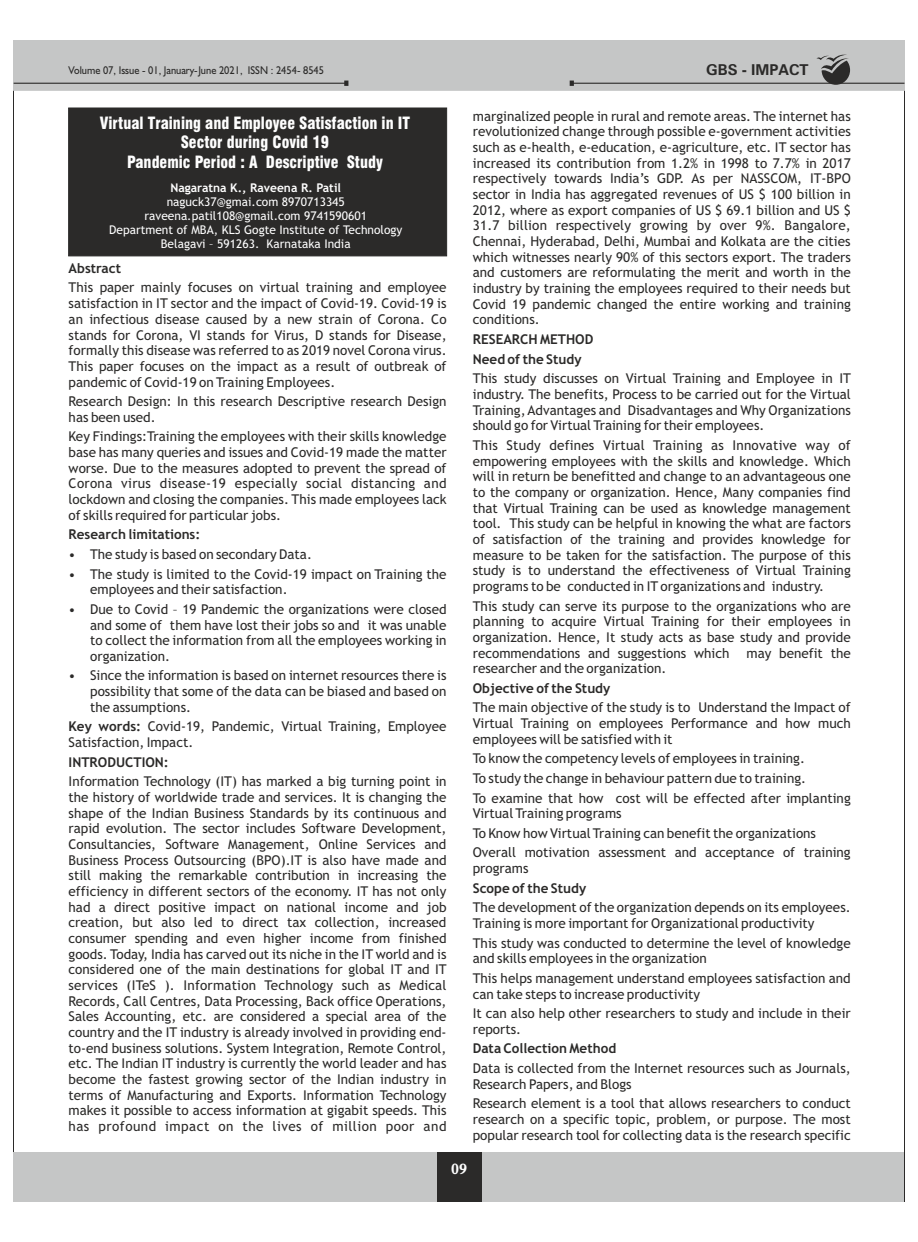
<style>
.page{position:relative;width:918px;height:1242px;background:#fff}
.page>*{position:absolute;margin:0;border:0;box-sizing:border-box;transform-origin:0 0}
.t1{font:900 condensed 16.5px/19.8px "Swiss 721 BT";color:#fefefe;text-align:center;scale:.94 1}
.t2{font:700 15px "Zurich BT";color:#2b2a29}
.t3{font:700 15px "Aldine 721 BT";color:#fefefe;scale:1.06 1}
.t4{font:13.5px/15.8px "Trebuchet MS";color:#2b2a29;text-align:justify}
.t5{font:700 13.5px/19.6px "Trebuchet MS";color:#2b2a29}
.t6{font:12px/14px "Trebuchet MS";color:#fefefe;text-align:center}
.t7{font:700 12px "Trebuchet MS";color:#fefefe}
.t8{font:11.25px "Humanist 521 BT";color:#2b2a29;scale:.92 1}
.s1{font-weight:700}
</style>
<div class="page">
<div style="left:14px;top:1152px;width:890px;height:50px;background:#c5c6c6"></div>
<div style="left:437px;top:1152px;width:44px;height:50px;background:#2b2a29"></div>
<div style="left:13px;top:40px;width:892px;height:51px;background:#c5c6c6"></div>
<div style="left:68px;top:107px;width:379px;height:150px;background:#2b2a29"></div>
<p class="t8" style="left:69px;top:66px;width:279px">Volume 07, Issue - 01, January-June 2021, ISSN : 2454- 8545</p>
<p class="t2" style="left:706px;top:64px;width:104px">GBS - IMPACT</p>
<p class="t1" style="left:100px;top:114px;width:332px">Virtual Training and Employee Satisfaction in IT<br>Sector during Covid 19<br>Pandemic Period : A Descriptive Study</p>
<p class="t7" style="left:170px;top:183px;width:172px">Nagaratna K., Raveena R. Patil</p>
<p class="t6" style="left:109px;top:196px;width:295px">naguck37@gmai.com 8970713345 raveena.patil108@gmail.com 9741590601<br>Department of MBA, KLS Gogte Institute of Technology Belagavi – 591263. Karnataka India</p>
<p class="t5" style="left:69px;top:259px;width:54px">Abstract</p>
<p class="t4" style="left:69px;top:281px;width:380px">This paper mainly focuses on virtual training and employee satisfaction in IT sector and the impact of Covid-19. Covid-19 is an infectious disease caused by a new strain of Corona. Co stands for Corona, VI stands for Virus, D stands for Disease, formally this disease was referred to as 2019 novel Corona virus.<br>This paper focuses on the impact as a result of outbreak of pandemic of Covid-19 on Training Employees.</p>
<p class="t4" style="left:69px;top:395px;width:379px">Research Design: In this research Descriptive research Design has been used.</p>
<p class="t4" style="left:69px;top:430px;width:380px">Key Findings:Training the employees with their skills knowledge base has many queries and issues and Covid-19 made the matter worse. Due to the measures adopted to prevent the spread of Corona virus disease-19 especially social distancing and lockdown and closing the companies. This made employees lack of skills required for particular jobs.</p>
<p class="t5" style="left:69px;top:526px;width:133px">Research limitations:</p>
<p class="t4" style="left:69px;top:548px;width:245px">• The study is based on secondary Data.</p>
<p class="t4" style="left:90px;top:567px;width:358px;text-indent:-22px">• The study is limited to the Covid-19 impact on Training the employees and their satisfaction.</p>
<p class="t4" style="left:90px;top:602px;width:358px;text-indent:-22px">• Due to Covid – 19 Pandemic the organizations were closed and some of them have lost their jobs so and it was unable to collect the information from all the employees working in organization.</p>
<p class="t4" style="left:90px;top:669px;width:358px;text-indent:-22px">• Since the information is based on internet resources there is possibility that some of the data can be biased and based on the assumptions.</p>
<p class="t4" style="left:69px;top:720px;width:379px"><span class="s1">Key words:</span> Covid-19, Pandemic, Virtual Training, Employee<br>Satisfaction, Impact.</p>
<p class="t5" style="left:69px;top:753px;width:102px">INTRODUCTION:</p>
<p class="t4" style="left:69px;top:775px;width:380px">Information Technology (IT) has marked a big turning point in the history of worldwide trade and services. It is changing the shape of the Indian Business Standards by its continuous and rapid evolution. The sector includes Software Development, Consultancies, Software Management, Online Services and Business Process Outsourcing (BPO).IT is also have made and still making the remarkable contribution in increasing the efficiency in different sectors of the economy. IT has not only had a direct positive impact on national income and job creation, but also led to direct tax collection, increased consumer spending and even higher income from finished goods. Today, India has carved out its niche in the IT world and is considered one of the main destinations for global IT and IT services (ITeS ). Information Technology such as Medical Records, Call Centres, Data Processing, Back office Operations, Sales Accounting, etc. are considered a special area of the country and the IT industry is already involved in providing end&shy;to-end business solutions. System Integration, Remote Control, etc. The Indian IT industry is currently the world leader and has become the fastest growing sector of the Indian industry in terms of Manufacturing and Exports. Information Technology makes it possible to access information at gigabit speeds. This has profound impact on the lives of million poor and</p>
<p class="t4" style="left:473px;top:109px;width:380px">marginalized people in rural and remote areas. The internet has revolutionized change through possible e-government activities such as e-health, e-education, e-agriculture, etc. IT sector has increased its contribution from 1.2% in 1998 to 7.7% in 2017 respectively towards India’s GDP. As per NASSCOM, IT-BPO sector in India has aggregated revenues of US $ 100 billion in 2012, where as export companies of US $ 69.1 billion and US $ 31.7 billion respectively growing by over 9%. Bangalore, Chennai, Hyderabad, Delhi, Mumbai and Kolkata are the cities which witnesses nearly 90% of this sectors export. The traders and customers are reformulating the merit and worth in the industry by training the employees required to their needs but Covid 19 pandemic changed the entire working and training conditions.</p>
<p class="t5" style="left:473px;top:331px;width:122px">RESEARCH METHOD<br>Need of the Study</p>
<p class="t4" style="left:473px;top:372px;width:380px">This study discusses on Virtual Training and Employee in IT industry. The benefits, Process to be carried out for the Virtual Training, Advantages and Disadvantages and Why Organizations should go for Virtual Training for their employees.</p>
<p class="t4" style="left:473px;top:438px;width:380px">This Study defines Virtual Training as Innovative way of empowering employees with the skills and knowledge. Which will in return be benefitted and change to an advantageous one to the company or organization. Hence, Many companies find that Virtual Training can be used as knowledge management tool. This study can be helpful in knowing the what are factors of satisfaction of the training and provides knowledge for measure to be taken for the satisfaction. The purpose of this study is to understand the effectiveness of Virtual Training programs to be conducted in IT organizations and industry.</p>
<p class="t4" style="left:473px;top:599px;width:380px">This study can serve its purpose to the organizations who are planning to acquire Virtual Training for their employees in organization. Hence, It study acts as base study and provide recommendations and suggestions which</p>
<p class="t4" style="left:746px;top:646px;width:106px">may benefit the</p>
<p class="t4" style="left:473px;top:662px;width:195px">researcher and the organization.</p>
<p class="t5" style="left:473px;top:679px;width:139px">Objective of the Study</p>
<p class="t4" style="left:473px;top:701px;width:380px">The main objective of the study is to Understand the Impact of Virtual Training on employees Performance and how much employees will be satisfied with it</p>
<p class="t4" style="left:473px;top:750px;width:379px;line-height:19.6px;text-align:left">To know the competency levels of employees in training.<br>To study the change in behaviour pattern due to training.<br>To examine that how cost will be effected after implanting</p>
<p class="t4" style="left:473px;top:805px;width:379px;line-height:19.6px;text-align:left">Virtual Training programs<br>To Know how Virtual Training can benefit the organizations<br>Overall motivation assessment and acceptance of training</p>
<p class="t4" style="left:473px;top:862px;width:57px">programs</p>
<p class="t5" style="left:473px;top:879px;width:115px">Scope of the Study</p>
<p class="t4" style="left:473px;top:901px;width:379px">The development of the organization depends on its employees.<br>Training is more important for Organizational productivity</p>
<p class="t4" style="left:473px;top:936px;width:379px">This study was conducted to determine the level of knowledge and skills employees in the organization</p>
<p class="t4" style="left:473px;top:971px;width:379px">This helps management understand employees satisfaction and can take steps to increase productivity</p>
<p class="t4" style="left:473px;top:1007px;width:379px">It can also help other researchers to study and include in their reports.</p>
<p class="t5" style="left:473px;top:1040px;width:145px">Data Collection Method</p>
<p class="t4" style="left:473px;top:1062px;width:380px">Data is collected from the Internet resources such as Journals,<br>Research Papers, and Blogs</p>
<p class="t4" style="left:473px;top:1097px;width:380px">Research element is a tool that allows researchers to conduct research on a specific topic, problem, or purpose. The most popular research tool for collecting data is the research specific</p>
<p class="t3" style="left:451px;top:1163px;width:16px">09</p>
</div>
